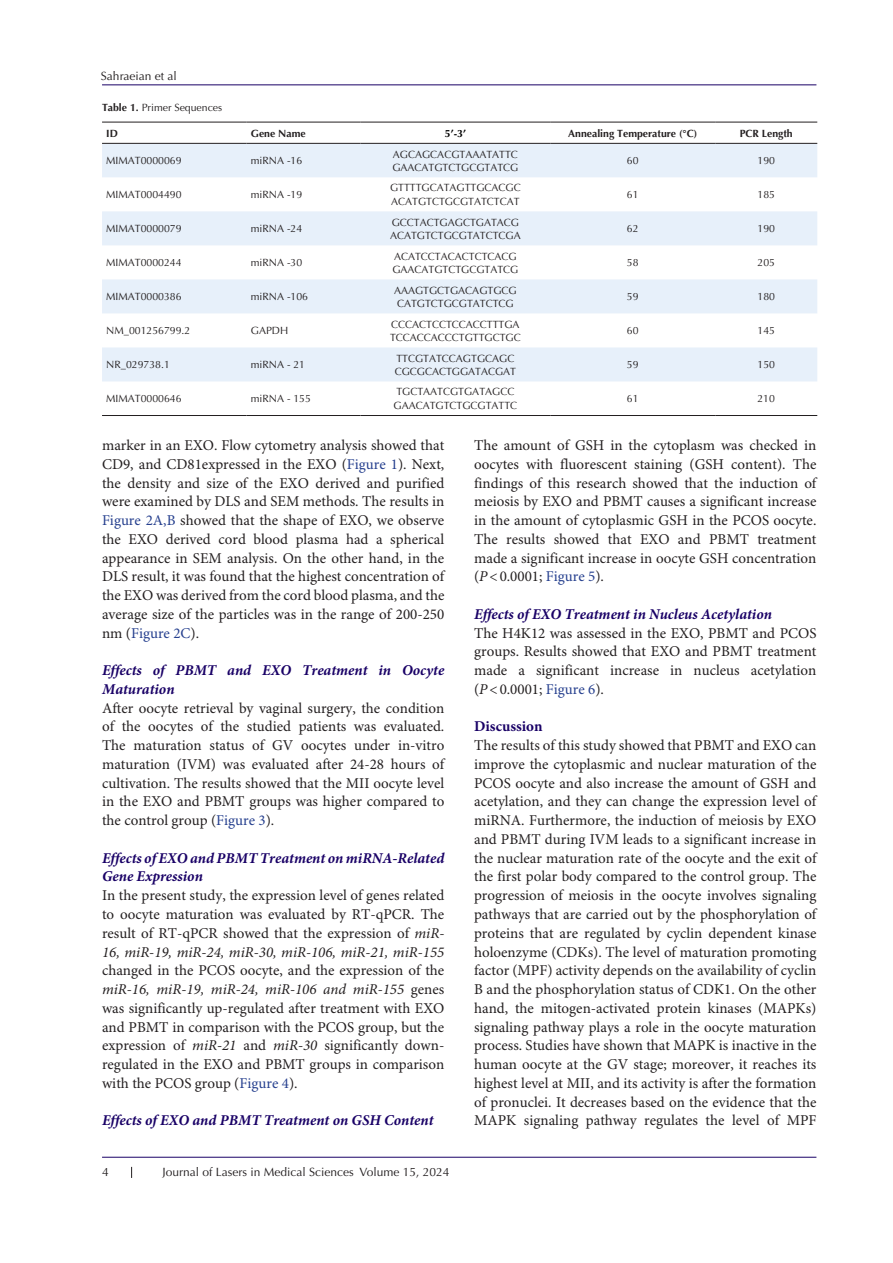
<style>
.page{position:relative;width:893px;height:1263px;background:#fff}
.page>*{position:absolute;margin:0;border:0;box-sizing:border-box;transform-origin:0 0}
.t1{font:15px/18.8px "Minion Pro";color:#231f20;text-align:justify}
.t2{font:italic 700 15px/18.8px "Minion Pro";color:#190066}
.t3{font:700 15px "Minion Pro";color:#190066}
.t4{font:12px "Optima LT Std";color:#231f20}
.t5{font:10.5px/13.5px "Optima LT Std";color:#231f20}
.t6{font:700 10.5px "Optima LT Std";color:#231f20}
.t7{font:700 10.5px "Optima LT Std";color:#000}
.s1{font-weight:700}
.s2{color:#253f8e}
.s3{font-style:italic}
</style>
<div class="page">
<hr style="left:102px;top:85px;width:714px;height:1px;background:#190066">
<hr style="left:102px;top:1157px;width:714px;height:1px;background:#190066">
<svg style="left:102px;top:144px;width:715px;height:237px;fill:#e7f0fa"></svg>
<hr style="left:102px;top:122px;width:145px;height:1px;background:#231f20">
<hr style="left:247px;top:122px;width:114px;height:1px;background:#231f20">
<hr style="left:361px;top:122px;width:189px;height:1px;background:#231f20">
<hr style="left:550px;top:122px;width:165px;height:1px;background:#231f20">
<hr style="left:715px;top:122px;width:102px;height:1px;background:#231f20">
<hr style="left:102px;top:143px;width:145px;height:1px;background:#231f20">
<hr style="left:247px;top:143px;width:114px;height:1px;background:#231f20">
<hr style="left:361px;top:143px;width:189px;height:1px;background:#231f20">
<hr style="left:550px;top:143px;width:165px;height:1px;background:#231f20">
<hr style="left:715px;top:143px;width:102px;height:1px;background:#231f20">
<hr style="left:102px;top:415px;width:145px;height:1px;background:#231f20">
<hr style="left:247px;top:415px;width:114px;height:1px;background:#231f20">
<hr style="left:361px;top:415px;width:189px;height:1px;background:#231f20">
<hr style="left:550px;top:415px;width:165px;height:1px;background:#231f20">
<hr style="left:715px;top:415px;width:102px;height:1px;background:#231f20">
<p class="t4" style="left:101px;top:69px;width:77px">Sahraeian et al</p>
<p class="t5" style="left:102px;top:101px;width:122px"><span class="s1">Table 1.</span> Primer Sequences</p>
<p class="t6" style="left:106px;top:127px;width:13px">ID</p>
<p class="t6" style="left:251px;top:127px;width:56px">Gene Name</p>
<p class="t7" style="left:445px;top:127px;width:23px">5’-3’</p>
<p class="t6" style="left:568px;top:127px;width:131px">Annealing Temperature (°C)</p>
<p class="t6" style="left:740px;top:127px;width:55px">PCR Length</p>
<p class="t5" style="left:106px;top:154px;width:77px">MIMAT0000069</p>
<p class="t5" style="left:251px;top:154px;width:53px">miRNA -16</p>
<p class="t5" style="left:392px;top:147px;width:128px">AGCAGCACGTAAATATTC<br>GAACATGTCTGCGTATCG</p>
<p class="t5" style="left:627px;top:154px;width:13px">60</p>
<p class="t5" style="left:757px;top:154px;width:19px">190</p>
<p class="t5" style="left:106px;top:188px;width:77px">MIMAT0004490</p>
<p class="t5" style="left:251px;top:188px;width:53px">miRNA -19</p>
<p class="t5" style="left:390px;top:181px;width:132px">GTTTTGCATAGTTGCACGC<br>ACATGTCTGCGTATCTCAT</p>
<p class="t5" style="left:627px;top:188px;width:13px">61</p>
<p class="t5" style="left:757px;top:188px;width:19px">185</p>
<p class="t5" style="left:106px;top:222px;width:77px">MIMAT0000079</p>
<p class="t5" style="left:251px;top:222px;width:53px">miRNA -24</p>
<p class="t5" style="left:390px;top:215px;width:132px">GCCTACTGAGCTGATACG<br>ACATGTCTGCGTATCTCGA</p>
<p class="t5" style="left:627px;top:222px;width:13px">62</p>
<p class="t5" style="left:757px;top:222px;width:19px">190</p>
<p class="t5" style="left:106px;top:256px;width:77px">MIMAT0000244</p>
<p class="t5" style="left:251px;top:256px;width:53px">miRNA -30</p>
<p class="t5" style="left:392px;top:249px;width:128px">ACATCCTACACTCTCACG<br>GAACATGTCTGCGTATCG</p>
<p class="t5" style="left:627px;top:256px;width:13px">58</p>
<p class="t5" style="left:757px;top:256px;width:19px">205</p>
<p class="t5" style="left:106px;top:290px;width:77px">MIMAT0000386</p>
<p class="t5" style="left:251px;top:290px;width:59px">miRNA -106</p>
<p class="t5" style="left:394px;top:283px;width:124px">AAAGTGCTGACAGTGCG<br>CATGTCTGCGTATCTCG</p>
<p class="t5" style="left:627px;top:290px;width:13px">59</p>
<p class="t5" style="left:757px;top:290px;width:19px">180</p>
<p class="t5" style="left:106px;top:324px;width:86px">NM_001256799.2</p>
<p class="t5" style="left:251px;top:324px;width:39px">GAPDH</p>
<p class="t5" style="left:390px;top:317px;width:132px">CCCACTCCTCCACCTTTGA<br>TCCACCACCCTGTTGCTGC</p>
<p class="t5" style="left:627px;top:324px;width:13px">60</p>
<p class="t5" style="left:757px;top:324px;width:19px">145</p>
<p class="t5" style="left:106px;top:358px;width:65px">NR_029738.1</p>
<p class="t5" style="left:251px;top:358px;width:56px">miRNA - 21</p>
<p class="t5" style="left:395px;top:351px;width:123px">TTCGTATCCAGTGCAGC<br>CGCGCACTGGATACGAT</p>
<p class="t5" style="left:627px;top:358px;width:13px">59</p>
<p class="t5" style="left:757px;top:358px;width:19px">150</p>
<p class="t5" style="left:106px;top:392px;width:77px">MIMAT0000646</p>
<p class="t5" style="left:251px;top:392px;width:62px">miRNA - 155</p>
<p class="t5" style="left:393px;top:385px;width:125px">TGCTAATCGTGATAGCC<br>GAACATGTCTGCGTATTC</p>
<p class="t5" style="left:627px;top:392px;width:13px">61</p>
<p class="t5" style="left:757px;top:392px;width:19px">210</p>
<p class="t1" style="left:102px;top:437px;width:344px">marker in an EXO. Flow cytometry analysis showed that CD9, and CD81expressed in the EXO (<span class="s2">Figure 1</span>). Next, the density and size of the EXO derived and purified were examined by DLS and SEM methods. The results in <span class="s2">Figure 2A,B</span> showed that the shape of EXO, we observe the EXO derived cord blood plasma had a spherical appearance in SEM analysis. On the other hand, in the DLS result, it was found that the highest concentration of the EXO was derived from the cord blood plasma, and the average size of the particles was in the range of 200-250 nm (<span class="s2">Figure 2C</span>).</p>
<p class="t2" style="left:102px;top:661px;width:344px">Effects of PBMT and EXO Treatment in Oocyte<br>Maturation</p>
<p class="t1" style="left:102px;top:699px;width:344px">After oocyte retrieval by vaginal surgery, the condition of the oocytes of the studied patients was evaluated.<br>The maturation status of GV oocytes under in-vitro maturation (IVM) was evaluated after 24-28 hours of cultivation. The results showed that the MII oocyte level in the EXO and PBMT groups was higher compared to the control group (<span class="s2">Figure 3</span>).</p>
<p class="t2" style="left:102px;top:848px;width:344px">Effects of EXO and PBMT Treatment on miRNA-Related<br>Gene Expression</p>
<p class="t1" style="left:102px;top:887px;width:344px">In the present study, the expression level of genes related to oocyte maturation was evaluated by RT-qPCR. The result of RT-qPCR showed that the expression of <span class="s3">miR-16, miR-19, miR-24, miR-30, miR-106, miR-21, miR-155</span></p>
<p class="t1" style="left:102px;top:962px;width:344px">changed in the PCOS oocyte, and the expression of the <span class="s3">miR-16, miR-19, miR-24, miR-106 and miR-155</span> genes was significantly up-regulated after treatment with EXO and PBMT in comparison with the PCOS group, but the expression of <span class="s3">miR-21</span> and <span class="s3">miR-30</span> significantly down&shy;regulated in the EXO and PBMT groups in comparison with the PCOS group (<span class="s2">Figure 4</span>).</p>
<p class="t2" style="left:102px;top:1111px;width:333px">Effects of EXO and PBMT Treatment on GSH Content</p>
<p class="t4" style="left:102px;top:1165px;width:8px">4</p>
<p class="t4" style="left:163px;top:1165px;width:288px">Journal of Lasers in Medical Sciences Volume 15, 2024</p>
<p class="t1" style="left:474px;top:437px;width:344px">The amount of GSH in the cytoplasm was checked in oocytes with fluorescent staining (GSH content). The findings of this research showed that the induction of meiosis by EXO and PBMT causes a significant increase in the amount of cytoplasmic GSH in the PCOS oocyte.<br>The results showed that EXO and PBMT treatment made a significant increase in oocyte GSH concentration (<span class="s3">P</span>&lt;0.0001; <span class="s2">Figure 5</span>).</p>
<p class="t2" style="left:474px;top:604px;width:299px">Effects of EXO Treatment in Nucleus Acetylation</p>
<p class="t1" style="left:474px;top:624px;width:344px">The H4K12 was assessed in the EXO, PBMT and PCOS groups. Results showed that EXO and PBMT treatment made a significant increase in nucleus acetylation (<span class="s3">P</span>&lt;0.0001; <span class="s2">Figure 6</span>).</p>
<p class="t3" style="left:474px;top:716px;width:70px">Discussion</p>
<p class="t1" style="left:474px;top:737px;width:344px">The results of this study showed that PBMT and EXO can improve the cytoplasmic and nuclear maturation of the PCOS oocyte and also increase the amount of GSH and acetylation, and they can change the expression level of miRNA. Furthermore, the induction of meiosis by EXO and PBMT during IVM leads to a significant increase in the nuclear maturation rate of the oocyte and the exit of the first polar body compared to the control group. The progression of meiosis in the oocyte involves signaling pathways that are carried out by the phosphorylation of proteins that are regulated by cyclin dependent kinase holoenzyme (CDKs). The level of maturation promoting factor (MPF) activity depends on the availability of cyclin B and the phosphorylation status of CDK1. On the other hand, the mitogen-activated protein kinases (MAPKs) signaling pathway plays a role in the oocyte maturation process. Studies have shown that MAPK is inactive in the human oocyte at the GV stage; moreover, it reaches its highest level at MII, and its activity is after the formation of pronuclei. It decreases based on the evidence that the MAPK signaling pathway regulates the level of MPF</p>
</div>
